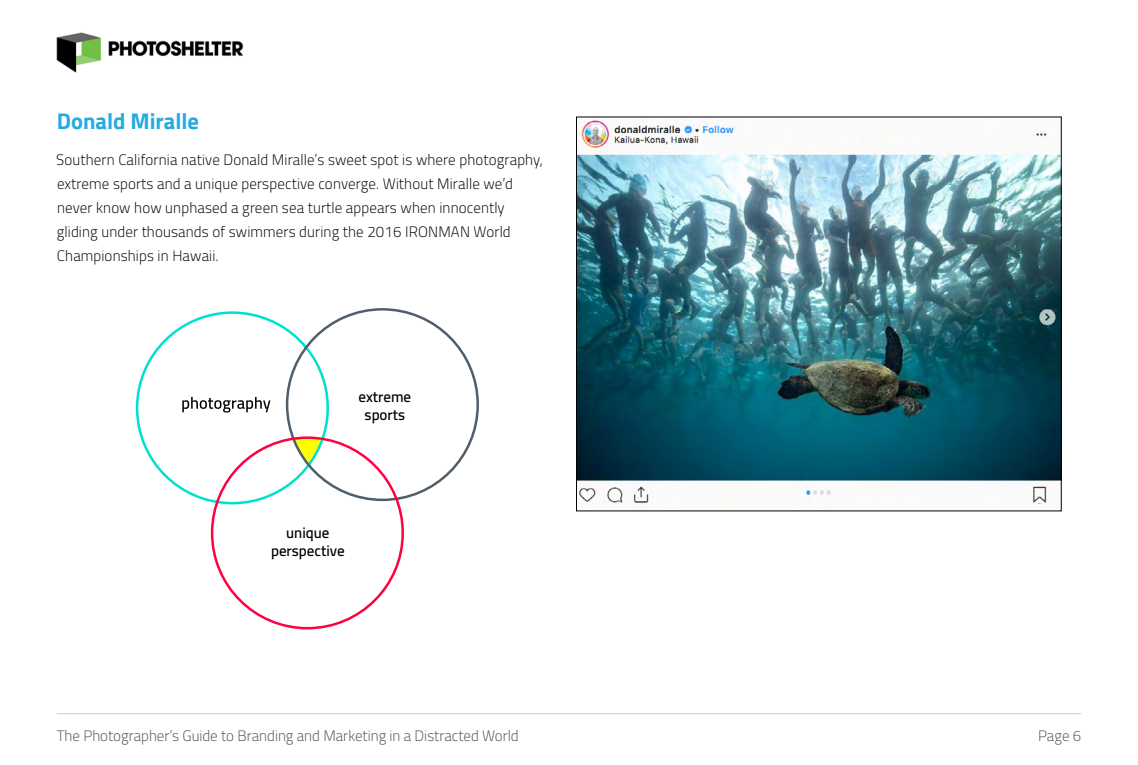
<style>
.page{position:relative;width:1138px;height:765px;background:#fff}
.page>*{position:absolute;margin:0;border:0;box-sizing:border-box;transform-origin:0 0}
.t1{font:700 22.5px "Cairo";color:#25aae2}
.t2{font:300 15px/24px "Cairo";letter-spacing:.01em;color:#000}
.t3{font:300 15px "Cairo";color:#515151}
.t4{font:600 15px/18px "Cairo";color:#000;text-align:center}
</style>
<div class="page">
<hr style="left:57px;top:713px;width:1024px;height:1px;background:#d7d7d7">
<img style="left:56px;top:32px;width:188px;height:41px">
<svg style="left:293px;top:439px;width:29px;height:26px"></svg>
<svg style="left:182px;top:397px;width:88px;height:16px"></svg>
<img style="left:578px;top:120px;width:481px;height:384px">
<h1 class="t1" style="left:57px;top:108px;width:144px">Donald Miralle</h1>
<p class="t2" style="left:56px;top:148px;width:488px">Southern California native Donald Miralle’s sweet spot is where photography, extreme sports and a unique perspective converge. Without Miralle we’d never know how unphased a green sea turtle appears when innocently gliding under thousands of swimmers during the 2016 IRONMAN World Championships in Hawaii.</p>
<p class="t4" style="left:359px;top:388px;width:54px">extreme sports</p>
<p class="t4" style="left:271px;top:524px;width:75px">unique perspective</p>
<p class="t3" style="left:57px;top:727px;width:463px">The Photographer’s Guide to Branding and Marketing in a Distracted World</p>
<p class="t3" style="left:1038px;top:727px;width:45px">Page 6</p>
</div>
